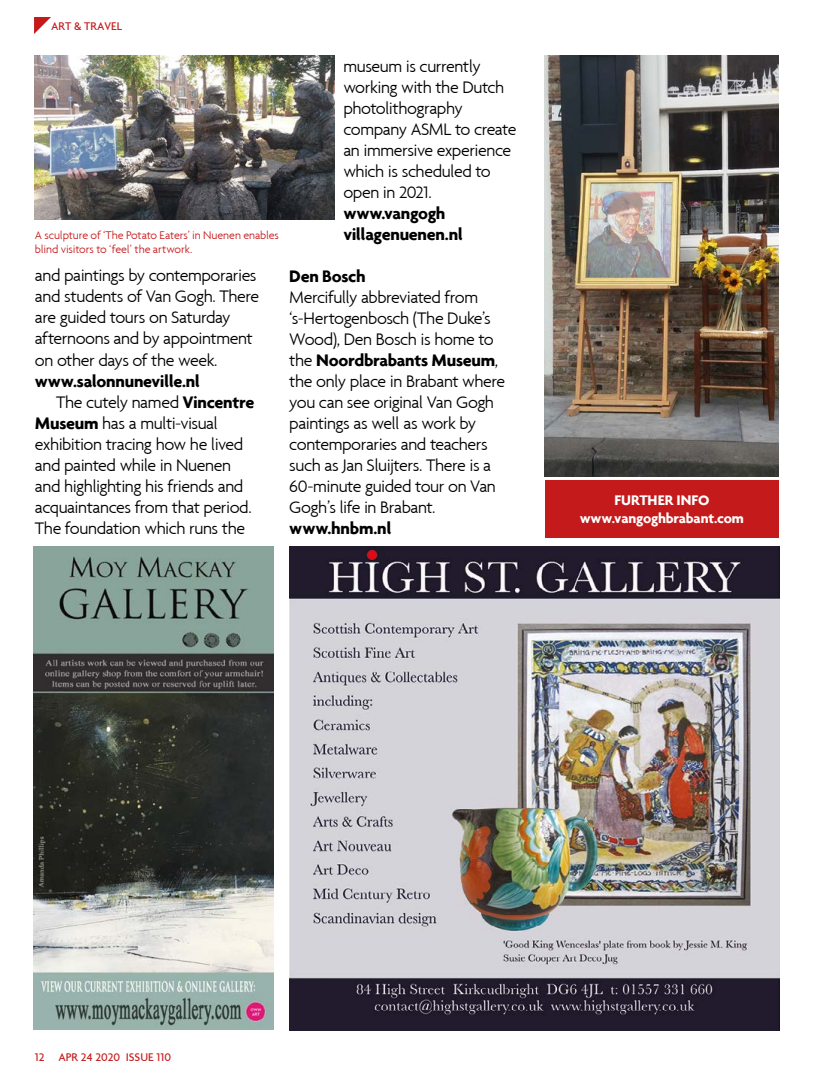
<style>
.page{position:relative;width:830px;height:1085px;background:#fff}
.page>*{position:absolute;margin:0;border:0;box-sizing:border-box;transform-origin:0 0}
.t1{font:300 18px/21px "Agenda";letter-spacing:-.03em;color:#000}
.t2{font:700 18px/21px "Agenda";letter-spacing:-.015em;color:#000}
.t3{font:700 15px/18px "Agenda";letter-spacing:-.01em;color:#fff;text-align:center}
.t4{font:300 12px/14.4px "Agenda";letter-spacing:-.01em;color:#c41a1c}
.t5{font:500 12px "Agenda";color:#c41a1c}
.s1{font-weight:700}
</style>
<div class="page">
<svg style="left:34px;top:17px;width:17px;height:17px"></svg>
<div style="left:545px;top:480px;width:233px;height:57px;background:#c41a1c"></div>
<img style="left:34px;top:55px;width:300px;height:164px">
<img style="left:544px;top:55px;width:234px;height:421px">
<img style="left:289px;top:546px;width:490px;height:483px">
<img style="left:34px;top:546px;width:239px;height:483px">
<p class="t5" style="left:51px;top:19px;width:73px">ART &amp; TRAVEL</p>
<p class="t4" style="left:35px;top:227px;width:245px">A sculpture of ‘The Potato Eaters’ in Nuenen enables blind visitors to ‘feel’ the artwork.</p>
<p class="t1" style="left:35px;top:265px;width:226px">and paintings by contemporaries and students of Van Gogh. There are guided tours on Saturday afternoons and by appointment on other days of the week.</p>
<p class="t2" style="left:35px;top:370px;width:167px">www.salonnuneville.nl</p>
<p class="t1" style="left:56px;top:391px;width:200px">The cutely named <span class="s1">Vincentre</span></p>
<p class="t1" style="left:35px;top:412px;width:185px"><span class="s1">Museum</span> has a multi-visual</p>
<p class="t1" style="left:35px;top:433px;width:210px">exhibition tracing how he lived</p>
<p class="t1" style="left:35px;top:454px;width:198px">and painted while in Nuenen</p>
<p class="t1" style="left:35px;top:475px;width:210px">and highlighting his friends and</p>
<p class="t1" style="left:35px;top:496px;width:218px">acquaintances from that period.</p>
<p class="t1" style="left:35px;top:517px;width:212px">The foundation which runs the</p>
<p class="t1" style="left:343px;top:55px;width:174px">museum is currently working with the Dutch photolithography company ASML to create an immersive experience which is scheduled to open in 2021.</p>
<p class="t2" style="left:343px;top:202px;width:121px">www.vangogh villagenuenen.nl</p>
<p class="t2" style="left:289px;top:265px;width:78px">Den Bosch</p>
<p class="t1" style="left:289px;top:286px;width:217px">Mercifully abbreviated from ‘s-Hertogenbosch (The Duke’s<br>Wood), Den Bosch is home to the <span class="s1">Noordbrabants Museum</span>, the only place in Brabant where you can see original Van Gogh paintings as well as work by contemporaries and teachers such as Jan Sluijters. There is a<br>60-minute guided tour on Van<br>Gogh’s life in Brabant.</p>
<p class="t2" style="left:289px;top:517px;width:104px">www.hnbm.nl</p>
<p class="t3" style="left:579px;top:491px;width:166px">FURTHER INFO www.vangoghbrabant.com</p>
<p class="t5" style="left:35px;top:1049px;width:138px">12 APR 24 2020 ISSUE 110</p>
</div>
